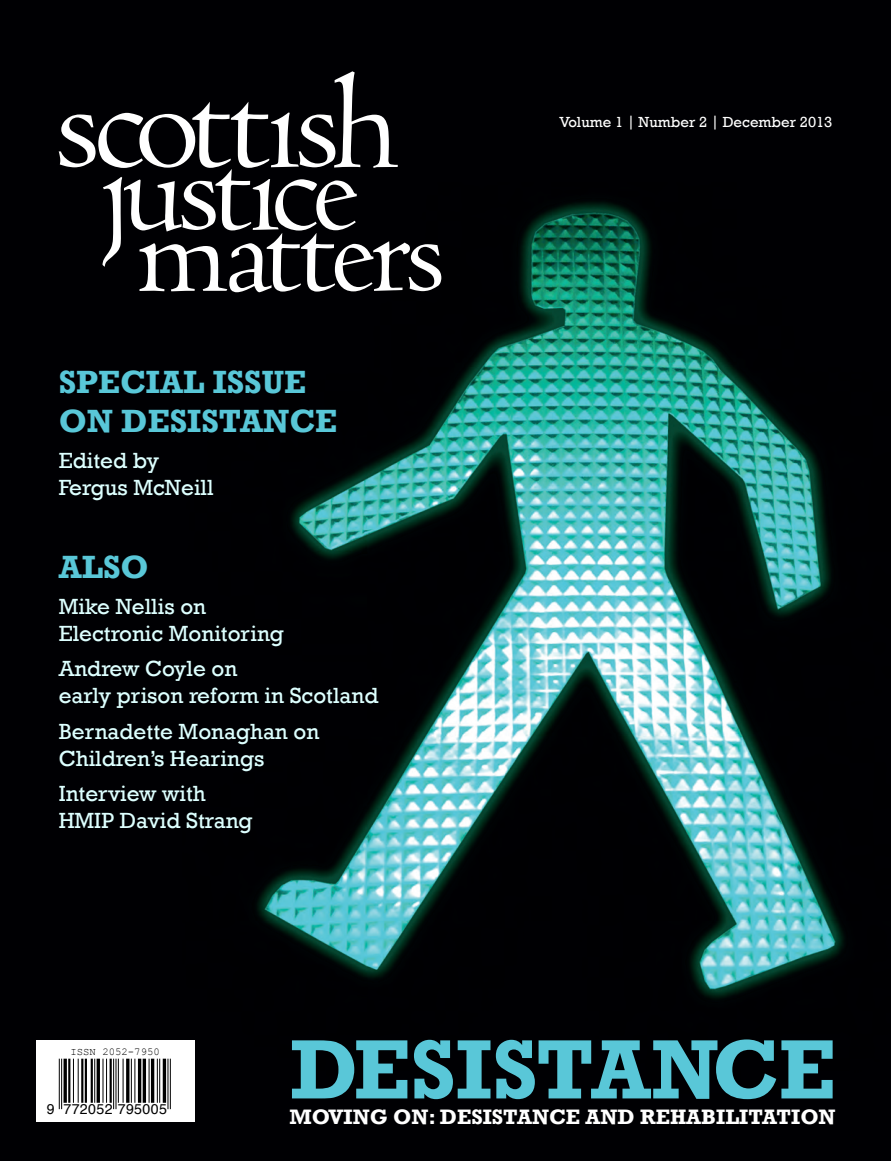
<style>
.page{position:relative;width:891px;height:1161px;background:#fff}
.page>*{position:absolute;margin:0;border:0;box-sizing:border-box;transform-origin:0 0}
.t1{font:700 85.5px "Rockwell";color:#59c7d8}
.t2{font:700 33px/39.6px "Rockwell";color:#59c7d8}
.t3{font:22.5px/27px "Rockwell";color:#dff}
.t4{font:700 21.45px "Rockwell";color:#fff}
.t5{font:15px "Rockwell";color:#fff}
.t6{font:14.25px "Helvetica";letter-spacing:.025em;color:#000}
.t7{font:10.65px "Courier New";color:#000}
</style>
<div class="page">
<img style="left:0;top:0;width:891px;height:1161px">
<div style="left:36px;top:1041px;width:159px;height:81px;background:#fff"></div>
<svg style="left:59px;top:71px;width:382px;height:221px"></svg>
<svg style="left:58px;top:1087px;width:113px;height:23px"></svg>
<hr style="left:64px;top:1085px;width:3px;height:18px;background:#000">
<hr style="left:97px;top:1085px;width:3px;height:18px;background:#000">
<hr style="left:126px;top:1085px;width:3px;height:18px;background:#000">
<hr style="left:138px;top:1085px;width:3px;height:18px;background:#000">
<hr style="left:143px;top:1085px;width:3px;height:18px;background:#000">
<hr style="left:151px;top:1085px;width:3px;height:18px;background:#000">
<hr style="left:163px;top:1085px;width:3px;height:18px;background:#000">
<svg style="left:58px;top:1058px;width:113px;height:29px"></svg>
<svg style="left:59px;top:1059px;width:3px;height:50px"></svg>
<hr style="left:64px;top:1059px;width:3px;height:28px;background:#000">
<svg style="left:68px;top:1059px;width:27px;height:44px"></svg>
<hr style="left:97px;top:1059px;width:3px;height:28px;background:#000">
<svg style="left:102px;top:1059px;width:22px;height:50px"></svg>
<hr style="left:126px;top:1059px;width:3px;height:28px;background:#000">
<svg style="left:131px;top:1059px;width:4px;height:44px"></svg>
<hr style="left:138px;top:1059px;width:3px;height:28px;background:#000">
<hr style="left:143px;top:1059px;width:3px;height:28px;background:#000">
<svg style="left:149px;top:1059px;width:1px;height:44px"></svg>
<hr style="left:151px;top:1059px;width:3px;height:28px;background:#000">
<svg style="left:157px;top:1059px;width:3px;height:44px"></svg>
<hr style="left:163px;top:1059px;width:3px;height:28px;background:#000">
<svg style="left:167px;top:1059px;width:4px;height:50px"></svg>
<p class="t2" style="left:59px;top:362px;width:280px">SPECIAL ISSUE<br>ON DESISTANCE</p>
<p class="t3" style="left:59px;top:447px;width:157px">Edited by<br>Fergus McNeill</p>
<p class="t2" style="left:59px;top:548px;width:92px">ALSO</p>
<p class="t3" style="left:59px;top:593px;width:227px">Mike Nellis on<br>Electronic Monitoring</p>
<p class="t3" style="left:59px;top:656px;width:321px">Andrew Coyle on<br>early prison reform in Scotland</p>
<p class="t3" style="left:59px;top:718px;width:262px">Bernadette Monaghan on<br>Children’s Hearings</p>
<p class="t3" style="left:59px;top:781px;width:195px">Interview with<br>HMIP David Strang</p>
<p class="t5" style="left:559px;top:114px;width:275px">Volume 1 | Number 2 | December 2013</p>
<p class="t7" style="left:71px;top:1045px;width:91px">ISSN 2052-7950</p>
<p class="t6" style="left:47px;top:1098px;width:122px">9 772052 795005</p>
<p class="t1" style="left:290px;top:1018px;width:547px">DESISTANCE</p>
<p class="t4" style="left:290px;top:1104px;width:548px">MOVING ON: DESISTANCE AND REHABILITATION</p>
</div>
